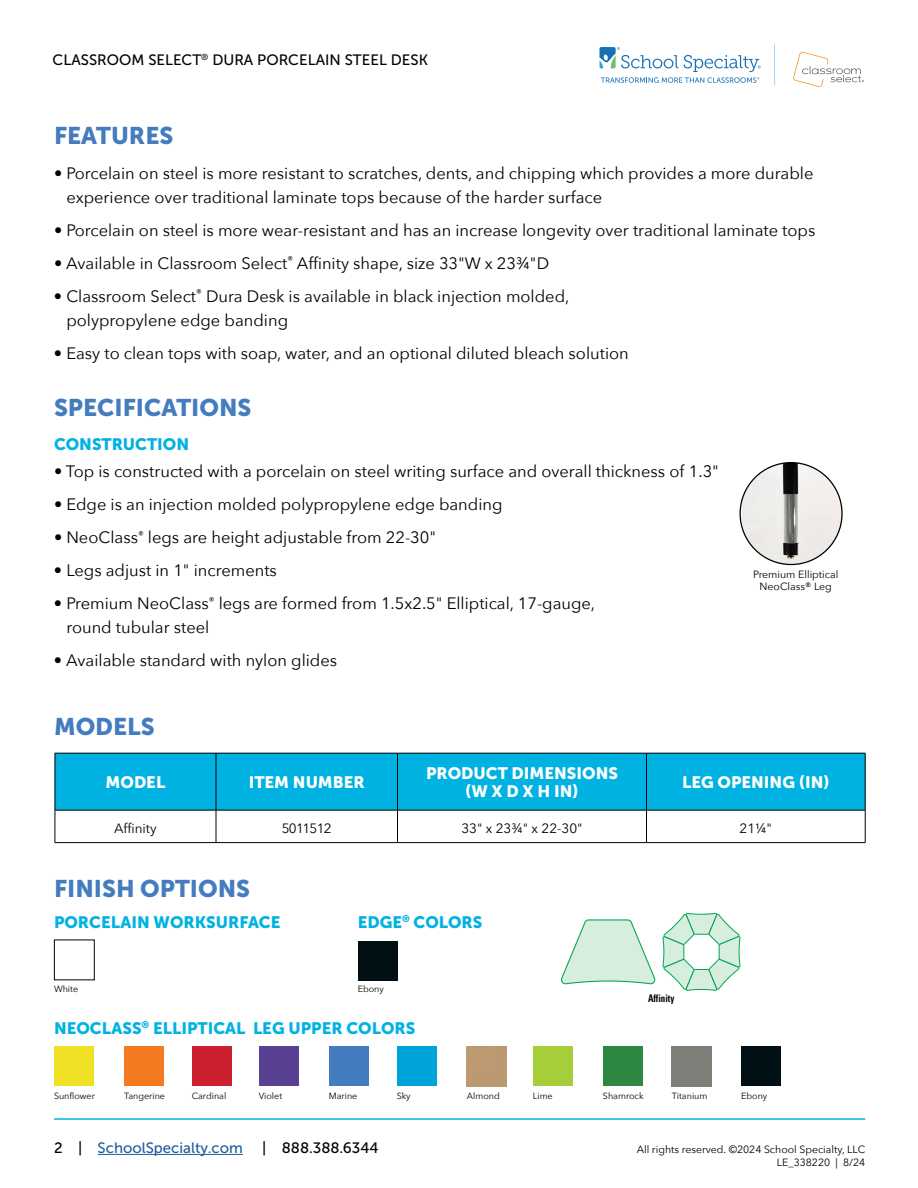
<style>
.page{position:relative;width:918px;height:1188px;background:#fff}
.page>*{position:absolute;margin:0;border:0;box-sizing:border-box;transform-origin:0 0}
.t1{font:24px "Museo Sans 900";color:#457cbf}
.t2{font:16.5px/24px "Avenir Next";color:#000}
.t3{font:16.5px "Museo Sans 900";color:#00b2e2}
.t4{font:16.5px/18px "Museo Sans 900";color:#fff;text-align:center}
.t5{font:15px "Museo Sans 500";color:#000}
.t6{font:15px "Museo Sans 500";color:#215e9e}
.t7{font:13.5px "Avenir Next";color:#000}
.t8{font:13.5px "Avenir Next";letter-spacing:-.05em;color:#000}
.t9{font:10.5px/13.5px "Avenir Next";color:#000;text-align:right}
.t10{font:700 condensed 10.5px "Univers LT Std";color:#000;scale:.85 1}
.t11{font:9px "Avenir Next";color:#000}
.s1{color:#000}
</style>
<div class="page">
<hr style="left:98px;top:1154px;width:145px;height:1px;background:#215e9e">
<hr style="left:54px;top:1118px;width:811px;height:2px;background:#00b2e2">
<hr style="left:774px;top:44px;width:1px;height:41px;background:#a5d6ee">
<svg style="left:600px;top:47px;width:161px;height:36px"></svg>
<svg style="left:793px;top:52px;width:71px;height:35px"></svg>
<img style="left:742px;top:463px;width:100px;height:102px">
<div style="left:56px;top:754px;width:809px;height:56px;background:#00b2e2"></div>
<hr style="left:55px;top:810px;width:1px;height:32px;background:#000">
<hr style="left:216px;top:810px;width:1px;height:32px;background:#000">
<hr style="left:397px;top:810px;width:1px;height:32px;background:#000">
<hr style="left:646px;top:810px;width:1px;height:32px;background:#000">
<hr style="left:865px;top:810px;width:1px;height:32px;background:#000">
<hr style="left:55px;top:842px;width:161px;height:1px;background:#000">
<hr style="left:216px;top:842px;width:182px;height:1px;background:#000">
<hr style="left:398px;top:842px;width:248px;height:1px;background:#000">
<hr style="left:646px;top:842px;width:219px;height:1px;background:#000">
<hr style="left:55px;top:753px;width:161px;height:1px;background:#000">
<hr style="left:55px;top:753px;width:1px;height:57px;background:#000">
<hr style="left:216px;top:753px;width:182px;height:1px;background:#000">
<hr style="left:216px;top:753px;width:1px;height:57px;background:#000">
<hr style="left:398px;top:753px;width:248px;height:1px;background:#000">
<hr style="left:397px;top:753px;width:1px;height:57px;background:#000">
<hr style="left:646px;top:753px;width:219px;height:1px;background:#000">
<hr style="left:646px;top:753px;width:1px;height:57px;background:#000">
<hr style="left:865px;top:753px;width:1px;height:57px;background:#000">
<hr style="left:55px;top:810px;width:161px;height:1px;background:#000">
<hr style="left:216px;top:810px;width:182px;height:1px;background:#000">
<hr style="left:398px;top:810px;width:248px;height:1px;background:#000">
<hr style="left:646px;top:810px;width:219px;height:1px;background:#000">
<div style="left:54px;top:940px;width:41px;height:40px;border:1px solid #000"></div>
<div style="left:358px;top:941px;width:40px;height:40px;background:#011014"></div>
<div style="left:329px;top:1046px;width:40px;height:40px;background:#457cbf"></div>
<div style="left:603px;top:1046px;width:40px;height:40px;background:#2d8842"></div>
<div style="left:192px;top:1046px;width:40px;height:40px;background:#ca202f"></div>
<div style="left:533px;top:1046px;width:40px;height:40px;background:#a5ce3a"></div>
<div style="left:741px;top:1046px;width:40px;height:40px;background:#011014"></div>
<div style="left:124px;top:1046px;width:40px;height:40px;background:#f47920"></div>
<div style="left:54px;top:1046px;width:40px;height:40px;background:#efe025"></div>
<div style="left:397px;top:1046px;width:40px;height:40px;background:#00a4dc"></div>
<div style="left:259px;top:1046px;width:40px;height:40px;background:#594093"></div>
<svg style="left:662px;top:912px;width:79px;height:79px"></svg>
<svg style="left:561px;top:919px;width:95px;height:66px"></svg>
<p class="t5" style="left:53px;top:52px;width:377px">CLASSROOM SELECT<sup>®</sup> DURA PORCELAIN STEEL DESK</p>
<h1 class="t1" style="left:54px;top:122px;width:121px">FEATURES</h1>
<p class="t2" style="left:66px;top:160px;width:749px;text-indent:-12px">• Porcelain on steel is more resistant to scratches, dents, and chipping which provides a more durable experience over traditional laminate tops because of the harder surface</p>
<p class="t2" style="left:54px;top:217px;width:763px">• Porcelain on steel is more wear-resistant and has an increase longevity over traditional laminate tops</p>
<p class="t2" style="left:54px;top:250px;width:497px">• Available in Classroom Select<sup>®</sup> Affinity shape, size 33"W x 233/4"D</p>
<p class="t2" style="left:66px;top:283px;width:505px;text-indent:-12px">• Classroom Select<sup>®</sup> Dura Desk is available in black injection molded, polypropylene edge banding</p>
<p class="t2" style="left:54px;top:340px;width:576px">• Easy to clean tops with soap, water, and an optional diluted bleach solution</p>
<h1 class="t1" style="left:54px;top:393px;width:199px">SPECIFICATIONS</h1>
<p class="t3" style="left:54px;top:435px;width:137px">CONSTRUCTION</p>
<p class="t2" style="left:54px;top:459px;width:666px">• Top is constructed with a porcelain on steel writing surface and overall thickness of 1.3"</p>
<p class="t2" style="left:54px;top:492px;width:450px">• Edge is an injection molded polypropylene edge banding</p>
<p class="t2" style="left:54px;top:525px;width:384px">• NeoClass<sup>®</sup> legs are height adjustable from 22-30"</p>
<p class="t2" style="left:54px;top:558px;width:224px">• Legs adjust in 1" increments</p>
<p class="t2" style="left:66px;top:591px;width:530px;text-indent:-12px">• Premium NeoClass<sup>®</sup> legs are formed from 1.5x2.5" Elliptical, 17-gauge, round tubular steel</p>
<p class="t2" style="left:54px;top:648px;width:285px">• Available standard with nylon glides</p>
<p class="t9" style="left:753px;top:567px;width:87px;line-height:12px;text-align:center">Premium Elliptical<br>NeoClass® Leg</p>
<h1 class="t1" style="left:54px;top:713px;width:102px">MODELS</h1>
<p class="t4" style="left:106px;top:773px;width:61px">MODEL</p>
<p class="t4" style="left:249px;top:773px;width:118px">ITEM NUMBER</p>
<p class="t4" style="left:426px;top:764px;width:193px">PRODUCT DIMENSIONS (W X D X H IN)</p>
<p class="t4" style="left:682px;top:773px;width:149px">LEG OPENING (IN)</p>
<p class="t7" style="left:114px;top:817px;width:44px">Affinity</p>
<p class="t8" style="left:282px;top:817px;width:51px">5011512</p>
<p class="t7" style="left:461px;top:817px;width:123px">33" x 233/4" x 22-30"</p>
<p class="t7" style="left:740px;top:817px;width:34px">211/4"</p>
<h1 class="t1" style="left:54px;top:875px;width:198px">FINISH OPTIONS</h1>
<p class="t3" style="left:54px;top:913px;width:228px">PORCELAIN WORKSURFACE</p>
<p class="t3" style="left:358px;top:912px;width:126px">EDGE<sup>®</sup> COLORS</p>
<p class="t11" style="left:54px;top:981px;width:26px">White</p>
<p class="t11" style="left:358px;top:981px;width:28px">Ebony</p>
<p class="t3" style="left:54px;top:1019px;width:363px">NEOCLASS<sup>®</sup> ELLIPTICAL LEG UPPER COLORS</p>
<p class="t10" style="left:648px;top:992px;width:32px">Affinity</p>
<p class="t11" style="left:54px;top:1088px;width:43px">Sunflower</p>
<p class="t11" style="left:124px;top:1088px;width:43px">Tangerine</p>
<p class="t11" style="left:192px;top:1088px;width:36px">Cardinal</p>
<p class="t11" style="left:259px;top:1088px;width:25px">Violet</p>
<p class="t11" style="left:329px;top:1088px;width:30px">Marine</p>
<p class="t11" style="left:397px;top:1088px;width:15px">Sky</p>
<p class="t11" style="left:467px;top:1088px;width:34px">Almond</p>
<p class="t11" style="left:533px;top:1088px;width:21px">Lime</p>
<p class="t11" style="left:603px;top:1088px;width:42px">Shamrock</p>
<p class="t11" style="left:672px;top:1088px;width:37px">Titanium</p>
<p class="t11" style="left:741px;top:1088px;width:28px">Ebony</p>
<p class="t6" style="left:54px;top:1140px;width:190px"><span class="s1">2 |</span> SchoolSpecialty.com</p>
<p class="t5" style="left:262px;top:1140px;width:118px">| 888.388.6344</p>
<p class="t9" style="left:637px;top:1142px;width:230px">All rights reserved. ©2024 School Specialty, LLC<br>LE_338220 | 8/24</p>
</div>
